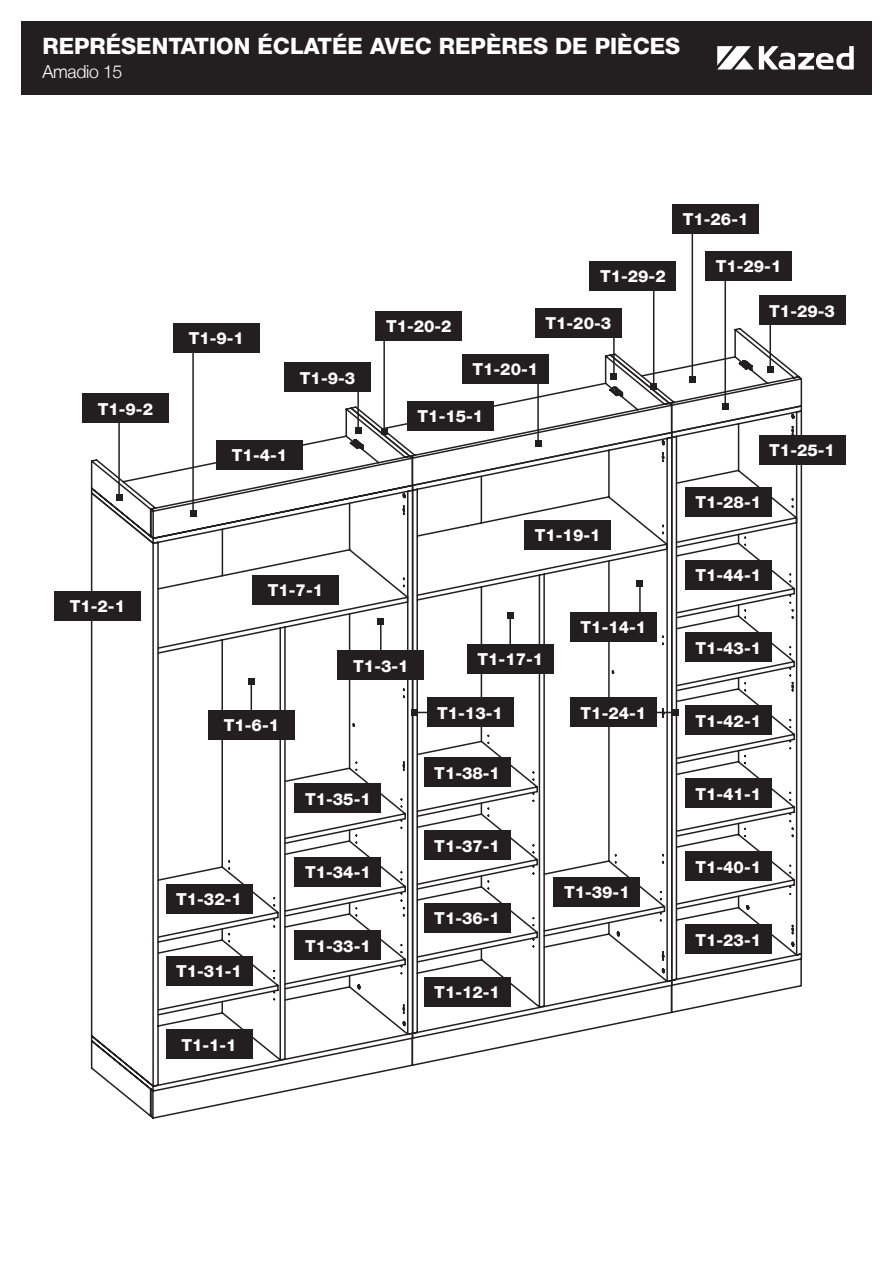
<style>
.page{position:relative;width:893px;height:1263px;background:#fff}
.page>*{position:absolute;margin:0;border:0;box-sizing:border-box;transform-origin:0 0}
.t1{font:800 22.5px "Helvetica Neue LT";color:#fff}
.t2{font:300 18px "Helvetica Neue LT";letter-spacing:-.02em;color:#fff}
.t3{font:800 16.5px "Helvetica Neue LT";color:#fff}
</style>
<div class="page">
<svg style="left:795px;top:386px;width:8px;height:602px"></svg>
<svg style="left:90px;top:359px;width:705px;height:760px"></svg>
<div style="left:21px;top:21px;width:851px;height:73px;background:#231f20"></div>
<svg style="left:717px;top:46px;width:137px;height:24px"></svg>
<div style="left:208px;top:710px;width:87px;height:30px;background:#231f20"></div>
<div style="left:338px;top:650px;width:86px;height:30px;background:#231f20"></div>
<div style="left:467px;top:644px;width:87px;height:30px;background:#231f20"></div>
<div style="left:570px;top:612px;width:87px;height:30px;background:#231f20"></div>
<div style="left:427px;top:697px;width:86px;height:30px;background:#231f20"></div>
<div style="left:570px;top:697px;width:87px;height:30px;background:#231f20"></div>
<div style="left:295px;top:857px;width:86px;height:30px;background:#231f20"></div>
<div style="left:295px;top:783px;width:86px;height:30px;background:#231f20"></div>
<div style="left:295px;top:930px;width:86px;height:30px;background:#231f20"></div>
<div style="left:166px;top:884px;width:86px;height:29px;background:#231f20"></div>
<div style="left:166px;top:956px;width:86px;height:29px;background:#231f20"></div>
<div style="left:82px;top:393px;width:87px;height:30px;background:#231f20"></div>
<div style="left:284px;top:362px;width:87px;height:30px;background:#231f20"></div>
<div style="left:376px;top:311px;width:86px;height:30px;background:#231f20"></div>
<div style="left:535px;top:308px;width:86px;height:30px;background:#231f20"></div>
<div style="left:759px;top:295px;width:86px;height:30px;background:#231f20"></div>
<div style="left:462px;top:354px;width:87px;height:30px;background:#231f20"></div>
<div style="left:407px;top:401px;width:87px;height:30px;background:#231f20"></div>
<div style="left:173px;top:323px;width:87px;height:30px;background:#231f20"></div>
<div style="left:705px;top:251px;width:87px;height:30px;background:#231f20"></div>
<div style="left:672px;top:204px;width:87px;height:30px;background:#231f20"></div>
<div style="left:590px;top:261px;width:86px;height:30px;background:#231f20"></div>
<hr style="left:251px;top:681px;width:1px;height:35px;background:#231f20">
<svg style="left:248px;top:678px;width:6px;height:6px"></svg>
<hr style="left:509px;top:615px;width:2px;height:35px;background:#231f20">
<svg style="left:507px;top:612px;width:6px;height:6px"></svg>
<hr style="left:639px;top:584px;width:2px;height:35px;background:#231f20">
<svg style="left:637px;top:581px;width:6px;height:6px"></svg>
<svg style="left:347px;top:488px;width:88px;height:548px"></svg>
<svg style="left:657px;top:709px;width:21px;height:6px"></svg>
<hr style="left:118px;top:416px;width:2px;height:81px;background:#231f20">
<svg style="left:116px;top:494px;width:6px;height:6px"></svg>
<hr style="left:357px;top:385px;width:2px;height:46px;background:#231f20">
<svg style="left:355px;top:428px;width:6px;height:6px"></svg>
<hr style="left:613px;top:331px;width:2px;height:46px;background:#231f20">
<svg style="left:611px;top:374px;width:6px;height:6px"></svg>
<hr style="left:769px;top:324px;width:2px;height:45px;background:#231f20">
<svg style="left:767px;top:366px;width:6px;height:6px"></svg>
<hr style="left:383px;top:331px;width:2px;height:101px;background:#231f20">
<svg style="left:381px;top:429px;width:6px;height:6px"></svg>
<hr style="left:537px;top:380px;width:2px;height:64px;background:#231f20">
<svg style="left:535px;top:441px;width:6px;height:6px"></svg>
<hr style="left:192px;top:348px;width:2px;height:165px;background:#231f20">
<svg style="left:190px;top:510px;width:6px;height:6px"></svg>
<hr style="left:724px;top:276px;width:2px;height:130px;background:#231f20">
<svg style="left:722px;top:403px;width:6px;height:6px"></svg>
<hr style="left:692px;top:229px;width:1px;height:151px;background:#231f20">
<svg style="left:689px;top:377px;width:6px;height:6px"></svg>
<hr style="left:653px;top:283px;width:1px;height:103px;background:#231f20">
<svg style="left:651px;top:383px;width:6px;height:6px"></svg>
<div style="left:54px;top:591px;width:87px;height:30px;background:#231f20"></div>
<div style="left:759px;top:435px;width:86px;height:29px;background:#231f20"></div>
<div style="left:216px;top:440px;width:87px;height:29px;background:#231f20"></div>
<div style="left:166px;top:1029px;width:86px;height:30px;background:#231f20"></div>
<div style="left:424px;top:977px;width:86px;height:30px;background:#231f20"></div>
<div style="left:252px;top:575px;width:87px;height:30px;background:#231f20"></div>
<div style="left:524px;top:520px;width:87px;height:30px;background:#231f20"></div>
<div style="left:424px;top:757px;width:86px;height:30px;background:#231f20"></div>
<div style="left:424px;top:830px;width:86px;height:30px;background:#231f20"></div>
<div style="left:424px;top:903px;width:86px;height:30px;background:#231f20"></div>
<div style="left:554px;top:877px;width:86px;height:30px;background:#231f20"></div>
<div style="left:685px;top:487px;width:86px;height:29px;background:#231f20"></div>
<div style="left:685px;top:560px;width:86px;height:29px;background:#231f20"></div>
<div style="left:685px;top:633px;width:86px;height:29px;background:#231f20"></div>
<div style="left:685px;top:705px;width:86px;height:30px;background:#231f20"></div>
<div style="left:685px;top:778px;width:86px;height:30px;background:#231f20"></div>
<div style="left:685px;top:851px;width:86px;height:30px;background:#231f20"></div>
<div style="left:685px;top:924px;width:86px;height:30px;background:#231f20"></div>
<h1 class="t1" style="left:43px;top:33px;width:639px">REPRÉSENTATION ÉCLATÉE AVEC REPÈRES DE PIÈCES</h1>
<p class="t2" style="left:43px;top:61px;width:81px">Amadio 15</p>
<p class="t3" style="left:98px;top:399px;width:57px">T1-9-2</p>
<p class="t3" style="left:70px;top:597px;width:57px">T1-2-1</p>
<p class="t3" style="left:189px;top:328px;width:57px">T1-9-1</p>
<p class="t3" style="left:300px;top:368px;width:57px">T1-9-3</p>
<p class="t3" style="left:600px;top:267px;width:67px">T1-29-2</p>
<p class="t3" style="left:386px;top:317px;width:67px">T1-20-2</p>
<p class="t3" style="left:545px;top:313px;width:67px">T1-20-3</p>
<p class="t3" style="left:472px;top:360px;width:67px">T1-20-1</p>
<p class="t3" style="left:418px;top:406px;width:67px">T1-15-1</p>
<p class="t3" style="left:683px;top:210px;width:67px">T1-26-1</p>
<p class="t3" style="left:716px;top:257px;width:67px">T1-29-1</p>
<p class="t3" style="left:769px;top:301px;width:67px">T1-29-3</p>
<p class="t3" style="left:232px;top:445px;width:57px">T1-4-1</p>
<p class="t3" style="left:769px;top:440px;width:67px">T1-25-1</p>
<p class="t3" style="left:268px;top:580px;width:57px">T1-7-1</p>
<p class="t3" style="left:224px;top:715px;width:57px">T1-6-1</p>
<p class="t3" style="left:353px;top:656px;width:57px">T1-3-1</p>
<p class="t3" style="left:305px;top:789px;width:67px">T1-35-1</p>
<p class="t3" style="left:176px;top:889px;width:67px">T1-32-1</p>
<p class="t3" style="left:176px;top:961px;width:67px">T1-31-1</p>
<p class="t3" style="left:181px;top:1035px;width:57px">T1-1-1</p>
<p class="t3" style="left:305px;top:862px;width:67px">T1-34-1</p>
<p class="t3" style="left:305px;top:936px;width:67px">T1-33-1</p>
<p class="t3" style="left:535px;top:525px;width:67px">T1-19-1</p>
<p class="t3" style="left:478px;top:649px;width:67px">T1-17-1</p>
<p class="t3" style="left:581px;top:618px;width:67px">T1-14-1</p>
<p class="t3" style="left:437px;top:703px;width:67px">T1-13-1</p>
<p class="t3" style="left:581px;top:703px;width:67px">T1-24-1</p>
<p class="t3" style="left:434px;top:763px;width:67px">T1-38-1</p>
<p class="t3" style="left:434px;top:836px;width:67px">T1-37-1</p>
<p class="t3" style="left:434px;top:909px;width:67px">T1-36-1</p>
<p class="t3" style="left:434px;top:983px;width:67px">T1-12-1</p>
<p class="t3" style="left:564px;top:882px;width:67px">T1-39-1</p>
<p class="t3" style="left:695px;top:492px;width:67px">T1-28-1</p>
<p class="t3" style="left:695px;top:565px;width:67px">T1-44-1</p>
<p class="t3" style="left:695px;top:638px;width:67px">T1-43-1</p>
<p class="t3" style="left:695px;top:711px;width:67px">T1-42-1</p>
<p class="t3" style="left:695px;top:784px;width:67px">T1-41-1</p>
<p class="t3" style="left:695px;top:857px;width:67px">T1-40-1</p>
<p class="t3" style="left:695px;top:930px;width:67px">T1-23-1</p>
</div>
